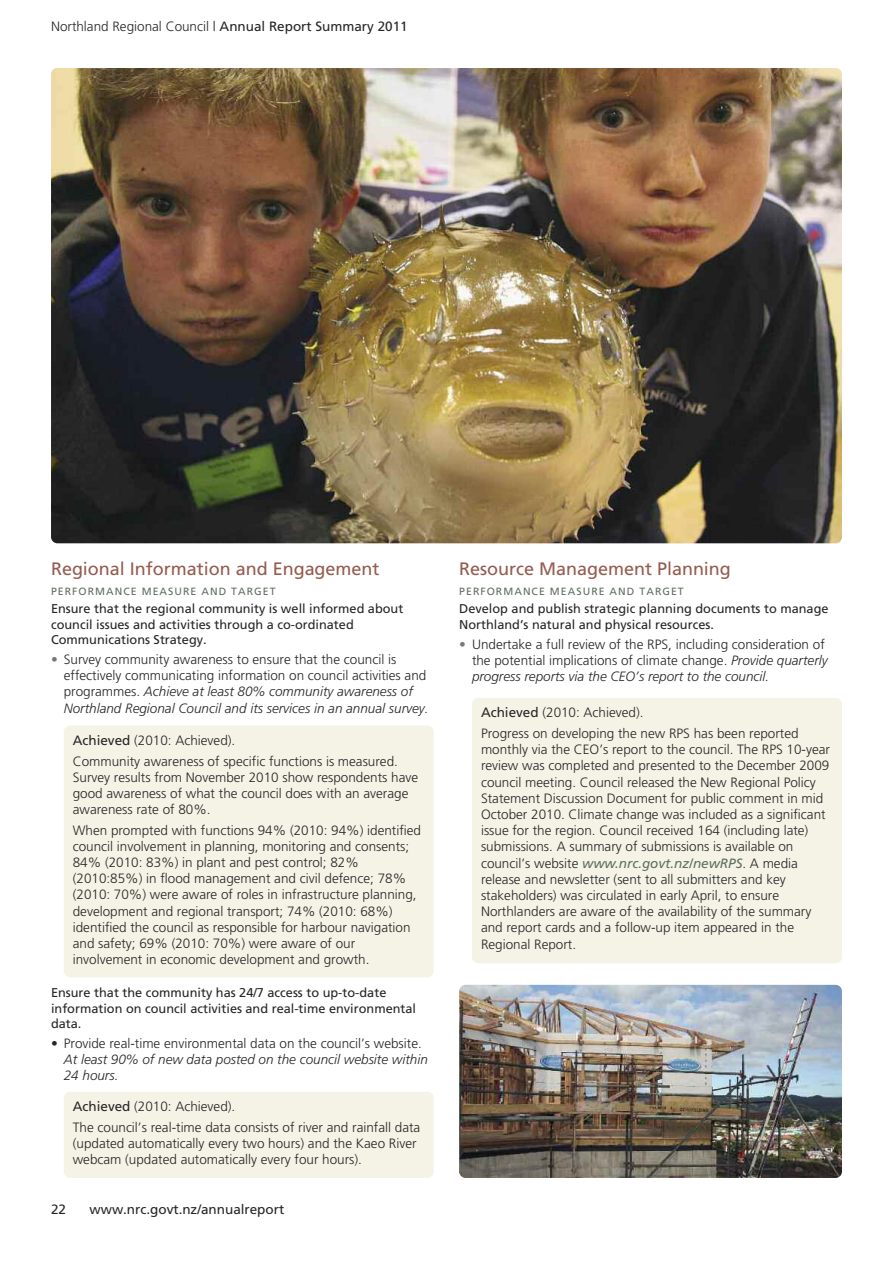
<style>
.page{position:relative;width:893px;height:1263px;background:#fff}
.page>*{position:absolute;margin:0;border:0;box-sizing:border-box;transform-origin:0 0}
.t1{font:18px "Frutiger Maori";color:#955b4f}
.t2{font:300 13.5px/16.2px "Frutiger Maori";color:#272627}
.t3{font:italic 300 13.5px/16.2px "Frutiger Maori";color:#272627}
.t4{font:300 13.5px "Frutiger";color:#272627}
.t5{font:13.5px "Frutiger Maori";color:#272627}
.t6{font:12.75px/15.3px "Frutiger Maori";color:#272627}
.t7{font:10.5px "Frutiger Maori";letter-spacing:.1em;color:#606f5f}
.s1{font-weight:400}
.s2{color:#76787b}
.s3{font-style:italic}
.s4{font-family:"Frutiger";font-weight:400;font-style:italic;color:#606f5f}
</style>
<div class="page">
<div style="left:472px;top:698px;width:370px;height:265px;background:#f4f3e6;border-radius:6px"></div>
<div style="left:64px;top:725px;width:370px;height:252px;background:#f4f3e6;border-radius:6px"></div>
<div style="left:64px;top:1092px;width:370px;height:86px;background:#f4f3e6;border-radius:6px"></div>
<img style="left:51px;top:68px;width:791px;height:475px;border-radius:6px">
<img style="left:459px;top:985px;width:383px;height:193px;border-radius:6px">
<p class="t4" style="left:51px;top:21px;width:358px">Northland Regional Council | <span class="s1">Annual Report Summary 2011</span></p>
<h1 class="t1" style="left:51px;top:561px;width:330px">Regional Information and Engagement</h1>
<p class="t7" style="left:51px;top:587px;width:226px">PERFORMANCE MEASURE AND TARGET</p>
<p class="t6" style="left:51px;top:602px;width:354px">Ensure that the regional community is well informed about council issues and activities through a co-ordinated<br>Communications Strategy.</p>
<p class="t2" style="left:64px;top:652px;width:366px;text-indent:-13px"><span class="s2">•</span> Survey community awareness to ensure that the council is effectively communicating information on council activities and programmes. <span class="s3">Achieve at least 80% community awareness of Northland Regional Council and its services in an annual survey.</span></p>
<p class="t2" style="left:73px;top:731px;width:327px;line-height:20.4px"><span class="s1">Achieved</span> (2010: Achieved).<br>Community awareness of specific functions is measured.</p>
<p class="t2" style="left:73px;top:770px;width:347px">Survey results from November 2010 show respondents have good awareness of what the council does with an average awareness rate of 80%.</p>
<p class="t2" style="left:73px;top:823px;width:350px">When prompted with functions 94% (2010: 94%) identified council involvement in planning, monitoring and consents; 84% (2010: 83%) in plant and pest control; 82% (2010:85%) in flood management and civil defence; 78% (2010: 70%) were aware of roles in infrastructure planning, development and regional transport; 74% (2010: 68%) identified the council as responsible for harbour navigation and safety; 69% (2010: 70%) were aware of our involvement in economic development and growth.</p>
<p class="t6" style="left:51px;top:986px;width:367px">Ensure that the community has 24/7 access to up-to-date information on council activities and real-time environmental data.</p>
<p class="t2" style="left:51px;top:1036px;width:372px">• Provide real-time environmental data on the council’s website.</p>
<p class="t3" style="left:64px;top:1052px;width:366px">At least 90% of new data posted on the council website within<br>24 hours.</p>
<p class="t2" style="left:73px;top:1097px;width:349px;line-height:20.4px"><span class="s1">Achieved</span> (2010: Achieved).<br>The council’s real-time data consists of river and rainfall data</p>
<p class="t2" style="left:73px;top:1136px;width:345px">(updated automatically every two hours) and the Kaeo River webcam (updated automatically every four hours).</p>
<p class="t5" style="left:51px;top:1204px;width:16px">22</p>
<p class="t5" style="left:90px;top:1204px;width:196px">www.nrc.govt.nz/annualreport</p>
<h1 class="t1" style="left:459px;top:561px;width:273px">Resource Management Planning</h1>
<p class="t7" style="left:459px;top:587px;width:226px">PERFORMANCE MEASURE AND TARGET</p>
<p class="t6" style="left:459px;top:602px;width:371px">Develop and publish strategic planning documents to manage<br>Northland’s natural and physical resources.</p>
<p class="t2" style="left:472px;top:637px;width:357px;text-indent:-13px"><span class="s2">•</span> Undertake a full review of the RPS, including consideration of the potential implications of climate change. <span class="s3">Provide quarterly progress reports via the CEO’s report to the council.</span></p>
<p class="t2" style="left:481px;top:704px;width:319px;line-height:20.4px"><span class="s1">Achieved</span> (2010: Achieved).<br>Progress on developing the new RPS has been reported</p>
<p class="t2" style="left:481px;top:742px;width:351px">monthly via the CEO’s report to the council. The RPS 10-year review was completed and presented to the December 2009 council meeting. Council released the New Regional Policy Statement Discussion Document for public comment in mid October 2010. Climate change was included as a significant issue for the region. Council received 164 (including late) submissions. A summary of submissions is available on council’s website <span class="s4">www.nrc.govt.nz/newRPS</span>. A media release and newsletter (sent to all submitters and key stakeholders) was circulated in early April, to ensure Northlanders are aware of the availability of the summary and report cards and a follow-up item appeared in the Regional Report.</p>
</div>
